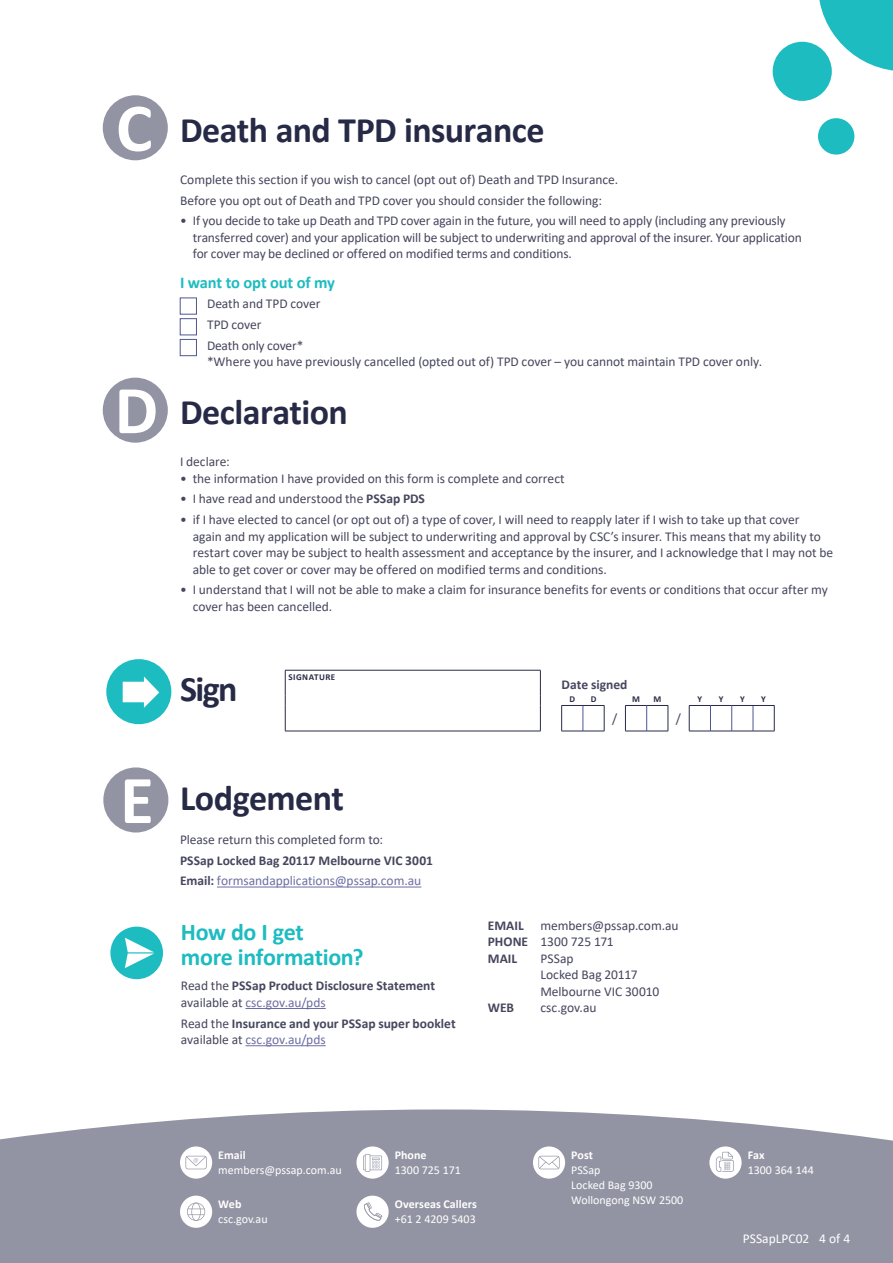
<style>
.page{position:relative;width:893px;height:1263px;background:#fff}
.page>*{position:absolute;margin:0;border:0;box-sizing:border-box;transform-origin:0 0}
.t1{font:700 69px "Calibri";color:#fff}
._01_Form_Section_hea{font:700 36px "Calibri";letter-spacing:-.015em;color:#272a46}
._02_H2{font:700 24px/25.5px "Calibri";letter-spacing:-.015em;color:#1cbcc1}
._08_Body_Text{font:700 16.5px "Calibri";letter-spacing:-.01em;color:#1cbcc1}
._08_Body_Text-2{font:13.5px/16.5px "Calibri";letter-spacing:-.005em;color:#46465e}
._08_Body_Text-3{font:700 13.5px/16.5px "Calibri";color:#46465e}
._09_Body_Bullets_lvl{font:13.5px "Calibri";letter-spacing:-.005em;color:#46465e}
._03_Call_to_Action{font:13.5px/16.5px "Calibri";color:#46465e}
._08_Body_Text-4{font:13.5px "Calibri";color:#6c6ea3}
.t2{font:13.5px "Calibri";color:#fff}
.td-cell-label{font:700 13.5px "Calibri";color:#46465e}
._03_Call_to_Action-2{font:700 13.5px "Calibri";color:#46465e}
.td-cell_centre{font:13.5px "Calibri";color:#46465e}
.t3{font:12px/15px "Calibri";color:#fff}
.t4{font:700 12px "Calibri";letter-spacing:.005em;color:#fff}
.td-cell-signature{font:700 9px "Calibri";letter-spacing:.05em;color:#272a46}
.td-comb-label{font:700 9px "Calibri";color:#272a46}
.s1{font-weight:700}
.s2{font-weight:700;color:#46465e}
.s3{font-weight:400}
.s4{font-weight:400;color:#6c6ea3}
</style>
<div class="page">
<svg style="left:0;top:1109px;width:893px;height:154px;background:#9a9ba9"></svg>
<div style="left:180px;top:1146px;width:32px;height:32px;background:#fff;border-radius:50%"></div>
<svg style="left:185px;top:1156px;width:22px;height:13px"></svg>
<div style="left:356px;top:1146px;width:33px;height:32px;background:#fff;border-radius:50%"></div>
<svg style="left:363px;top:1154px;width:19px;height:18px"></svg>
<div style="left:533px;top:1146px;width:32px;height:32px;background:#fff;border-radius:50%"></div>
<svg style="left:538px;top:1156px;width:22px;height:13px"></svg>
<div style="left:709px;top:1146px;width:33px;height:32px;background:#fff;border-radius:50%"></div>
<svg style="left:716px;top:1152px;width:18px;height:20px"></svg>
<div style="left:180px;top:1195px;width:32px;height:33px;background:#fff;border-radius:50%"></div>
<svg style="left:187px;top:1202px;width:18px;height:19px"></svg>
<div style="left:356px;top:1195px;width:33px;height:33px;background:#fff;border-radius:50%"></div>
<svg style="left:364px;top:1202px;width:18px;height:18px"></svg>
<svg style="left:818px;top:0;width:75px;height:71px"></svg>
<div style="left:773px;top:42px;width:59px;height:59px;background:#1cbcc1;border-radius:50%"></div>
<div style="left:818px;top:118px;width:36px;height:37px;background:#1cbcc1;border-radius:50%"></div>
<div style="left:180px;top:298px;width:17px;height:16px;border:1px solid #4c5794"></div>
<div style="left:180px;top:318px;width:17px;height:17px;border:1px solid #4c5794"></div>
<div style="left:180px;top:339px;width:17px;height:17px;border:1px solid #4c5794"></div>
<div style="left:103px;top:95px;width:65px;height:65px;background:#9394a3;border-radius:50%"></div>
<div style="left:103px;top:378px;width:65px;height:65px;background:#9394a3;border-radius:50%"></div>
<div style="left:103px;top:767px;width:65px;height:65px;background:#9394a3;border-radius:50%"></div>
<div style="left:110px;top:927px;width:53px;height:52px;background:#1cbcc1;border-radius:50%"></div>
<svg style="left:125px;top:938px;width:29px;height:30px"></svg>
<svg style="left:561px;top:705px;width:44px;height:27px"></svg>
<svg style="left:625px;top:705px;width:44px;height:27px"></svg>
<svg style="left:689px;top:705px;width:86px;height:27px"></svg>
<hr style="left:285px;top:670px;width:256px;height:1px;background:#272a46">
<svg style="left:285px;top:670px;width:1px;height:61px"></svg>
<svg style="left:540px;top:670px;width:1px;height:61px"></svg>
<hr style="left:285px;top:731px;width:256px;height:1px;background:#272a46">
<div style="left:106px;top:659px;width:65px;height:65px;background:#1cbcc1;border-radius:50%"></div>
<svg style="left:123px;top:676px;width:36px;height:32px"></svg>
<hr style="left:245px;top:1008px;width:81px;height:1px;background:#6c6ea3">
<hr style="left:245px;top:1045px;width:81px;height:1px;background:#6c6ea3">
<hr style="left:217px;top:886px;width:204px;height:1px;background:#6c6ea3">
<p class="t1" style="left:116px;top:79px;width:38px">C</p>
<p class="t1" style="left:115px;top:361px;width:45px">D</p>
<p class="_01_Form_Section_hea" style="left:180px;top:104px;width:366px">Death and TPD insurance</p>
<p class="_09_Body_Bullets_lvl" style="left:180px;top:170px;width:440px">Complete this section if you wish to cancel (opt out of) Death and TPD Insurance.</p>
<p class="_09_Body_Bullets_lvl" style="left:180px;top:191px;width:423px">Before you opt out of Death and TPD cover you should consider the following:</p>
<p class="_08_Body_Text-2" style="left:193px;top:212px;width:611px;text-indent:-13px">• If you decide to take up Death and TPD cover again in the future, you will need to apply (including any previously transferred cover) and your application will be subject to underwriting and approval of the insurer. Your application for cover may be declined or offered on modified terms and conditions.</p>
<p class="_08_Body_Text" style="left:180px;top:270px;width:157px">I want to opt out of my</p>
<p class="_08_Body_Text-2" style="left:207px;top:295px;width:115px">Death and TPD cover</p>
<p class="_08_Body_Text-2" style="left:207px;top:316px;width:56px">TPD cover</p>
<p class="_08_Body_Text-2" style="left:207px;top:337px;width:557px">Death only cover*<br>*Where you have previously cancelled (opted out of) TPD cover – you cannot maintain TPD cover only.</p>
<p class="_01_Form_Section_hea" style="left:180px;top:387px;width:169px">Declaration</p>
<p class="_09_Body_Bullets_lvl" style="left:180px;top:452px;width:51px">I declare:</p>
<p class="_08_Body_Text-2" style="left:180px;top:470px;width:386px">• the information I have provided on this form is complete and correct</p>
<p class="_08_Body_Text-2" style="left:180px;top:490px;width:246px">• I have read and understood the <span class="s1">PSSap PDS</span></p>
<p class="_08_Body_Text-2" style="left:193px;top:511px;width:642px;text-indent:-13px">• if I have elected to cancel (or opt out of) a type of cover, I will need to reapply later if I wish to take up that cover<br>again and my application will be subject to underwriting and approval by CSC’s insurer. This means that my ability to restart cover may be subject to health assessment and acceptance by the insurer, and I acknowledge that I may not be able to get cover or cover may be offered on modified terms and conditions.</p>
<p class="_08_Body_Text-2" style="left:193px;top:581px;width:637px;text-indent:-13px">• I understand that I will not be able to make a claim for insurance benefits for events or conditions that occur after my cover has been cancelled.</p>
<p class="t1" style="left:120px;top:751px;width:35px">E</p>
<p class="_01_Form_Section_hea" style="left:180px;top:664px;width:59px">Sign</p>
<p class="td-cell-signature" style="left:288px;top:671px;width:48px">SIGNATURE</p>
<p class="_01_Form_Section_hea" style="left:180px;top:773px;width:165px">Lodgement</p>
<p class="_08_Body_Text-2" style="left:180px;top:831px;width:205px">Please return this completed form to:</p>
<p class="_08_Body_Text-3" style="left:180px;top:852px;width:254px">PSSap Locked Bag 20117 Melbourne VIC 3001</p>
<p class="_08_Body_Text-4" style="left:180px;top:872px;width:243px"><span class="s2">Email:</span> formsandapplications@pssap.com.au</p>
<p class="_02_H2" style="left:181px;top:919px;width:184px">How do I get<br>more information?</p>
<p class="_08_Body_Text-3" style="left:181px;top:977px;width:256px"><span class="s3">Read the</span> PSSap Product Disclosure Statement <span class="s3">available at</span> <span class="s4">csc.gov.au/pds</span></p>
<p class="_08_Body_Text-3" style="left:181px;top:1015px;width:276px"><span class="s3">Read the</span> Insurance and your PSSap super booklet <span class="s3">available at</span> <span class="s4">csc.gov.au/pds</span></p>
<p class="td-cell-label" style="left:562px;top:675px;width:67px">Date signed</p>
<p class="td-comb-label" style="left:569px;top:693px;width:7px">D</p>
<p class="td-comb-label" style="left:591px;top:693px;width:7px">D</p>
<p class="td-comb-label" style="left:632px;top:693px;width:9px">M</p>
<p class="td-comb-label" style="left:653px;top:693px;width:9px">M</p>
<p class="td-comb-label" style="left:697px;top:693px;width:6px">Y</p>
<p class="td-comb-label" style="left:719px;top:693px;width:6px">Y</p>
<p class="td-comb-label" style="left:740px;top:693px;width:6px">Y</p>
<p class="td-comb-label" style="left:761px;top:693px;width:6px">Y</p>
<p class="td-cell_centre" style="left:612px;top:709px;width:7px">/</p>
<p class="td-cell_centre" style="left:676px;top:709px;width:7px">/</p>
<p class="_03_Call_to_Action" style="left:488px;top:917px;width:192px"><span class="s1">EMAIL</span> members@pssap.com.au<br><span class="s1">PHONE</span> 1300 725 171<br><span class="s1">MAIL</span></p>
<p class="_03_Call_to_Action" style="left:540px;top:950px;width:120px">PSSap<br>Locked Bag 20117<br>Melbourne VIC 30010</p>
<p class="_03_Call_to_Action-2" style="left:488px;top:998px;width:28px">WEB</p>
<p class="_03_Call_to_Action" style="left:540px;top:999px;width:58px">csc.gov.au</p>
<p class="t4" style="left:218px;top:1146px;width:29px">Email</p>
<p class="t3" style="left:218px;top:1162px;width:125px">members@pssap.com.au</p>
<p class="t4" style="left:218px;top:1195px;width:25px">Web</p>
<p class="t3" style="left:218px;top:1211px;width:51px">csc.gov.au</p>
<p class="t4" style="left:395px;top:1146px;width:33px">Phone</p>
<p class="t3" style="left:395px;top:1162px;width:68px">1300 725 171</p>
<p class="t4" style="left:395px;top:1195px;width:84px">Overseas Callers</p>
<p class="t3" style="left:395px;top:1211px;width:83px">+61 2 4209 5403</p>
<p class="t4" style="left:571px;top:1146px;width:23px">Post</p>
<p class="t3" style="left:571px;top:1162px;width:114px">PSSap<br>Locked Bag 9300<br>Wollongong NSW 2500</p>
<p class="t4" style="left:748px;top:1146px;width:18px">Fax</p>
<p class="t3" style="left:748px;top:1162px;width:68px">1300 364 144</p>
<p class="t2" style="left:743px;top:1229px;width:109px">PSSapLPC02 4 of 4</p>
</div>
